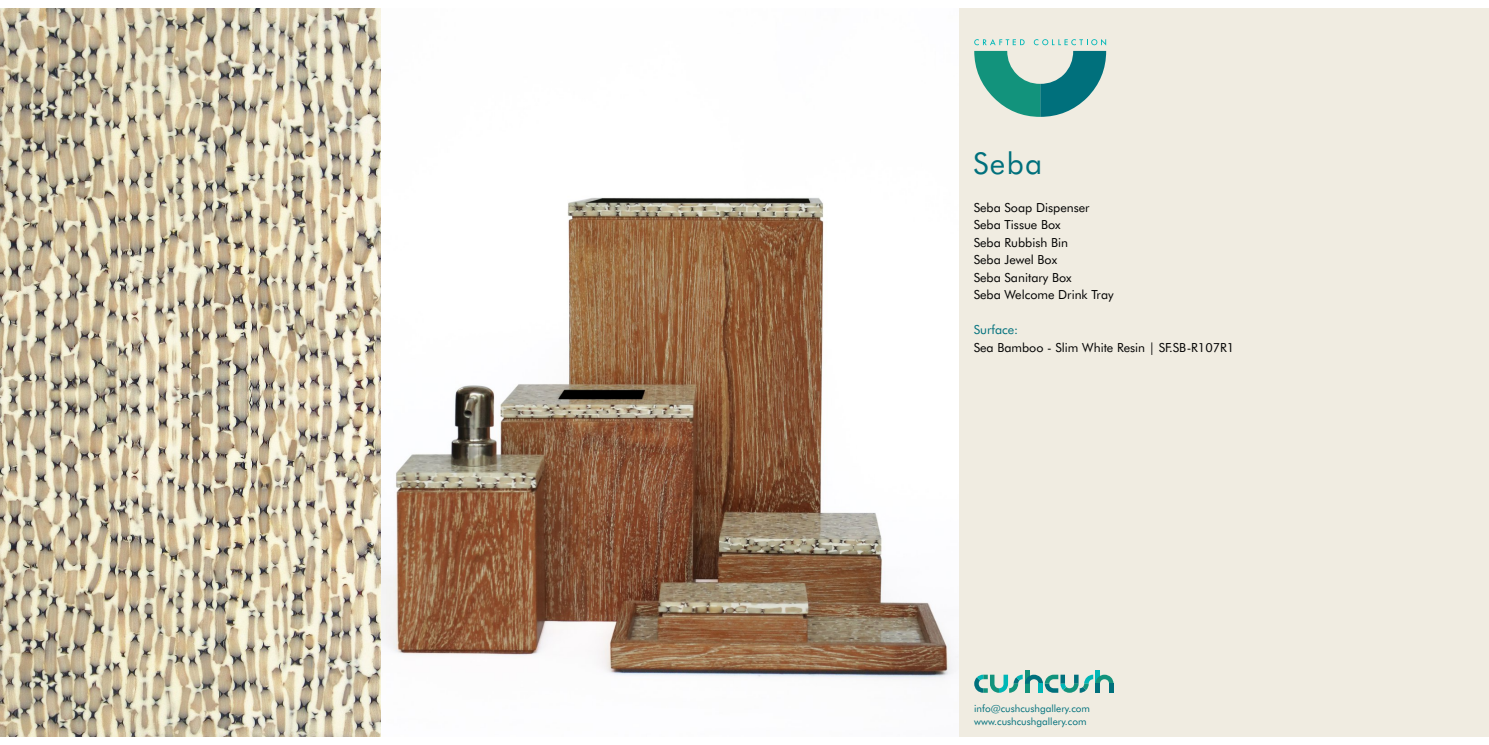
<style>
.page{position:relative;width:1489px;height:745px;background:#fff}
.page>*{position:absolute;margin:0;border:0;box-sizing:border-box;transform-origin:0 0}
.t1{font:30px "Futura BT";color:#00707c}
.t2{font:12.5px/17.4px "Futura BT";color:#000}
.t3{font:12.5px "Futura BT";color:#00707c}
.t4{font:10px/12.6px "Futura BT";color:#00707c}
</style>
<div class="page">
<img style="left:380px;top:9px;width:578px;height:726px">
<img style="left:0;top:9px;width:380px;height:726px">
<div style="left:959px;top:9px;width:529px;height:726px;background:#f0ece1"></div>
<svg style="left:974px;top:39px;width:50px;height:6px"></svg>
<svg style="left:1033px;top:39px;width:73px;height:6px"></svg>
<svg style="left:974px;top:51px;width:132px;height:66px"></svg>
<div style="left:1024px;top:669px;width:5px;height:23px;background:#12937c"></div>
<svg style="left:1095px;top:670px;width:4px;height:4px"></svg>
<svg style="left:974px;top:674px;width:139px;height:18px"></svg>
<h1 class="t1" style="left:973px;top:151px;width:71px">Seba</h1>
<p class="t2" style="left:973px;top:200px;width:141px">Seba Soap Dispenser<br>Seba Tissue Box<br>Seba Rubbish Bin<br>Seba Jewel Box<br>Seba Sanitary Box<br>Seba Welcome Drink Tray</p>
<p class="t3" style="left:973px;top:324px;width:46px">Surface:</p>
<p class="t2" style="left:973px;top:339px;width:262px">Sea Bamboo - Slim White Resin | SF.SB-R107R1</p>
<p class="t4" style="left:974px;top:702px;width:117px">info@cushcushgallery.com www.cushcushgallery.com</p>
</div>
